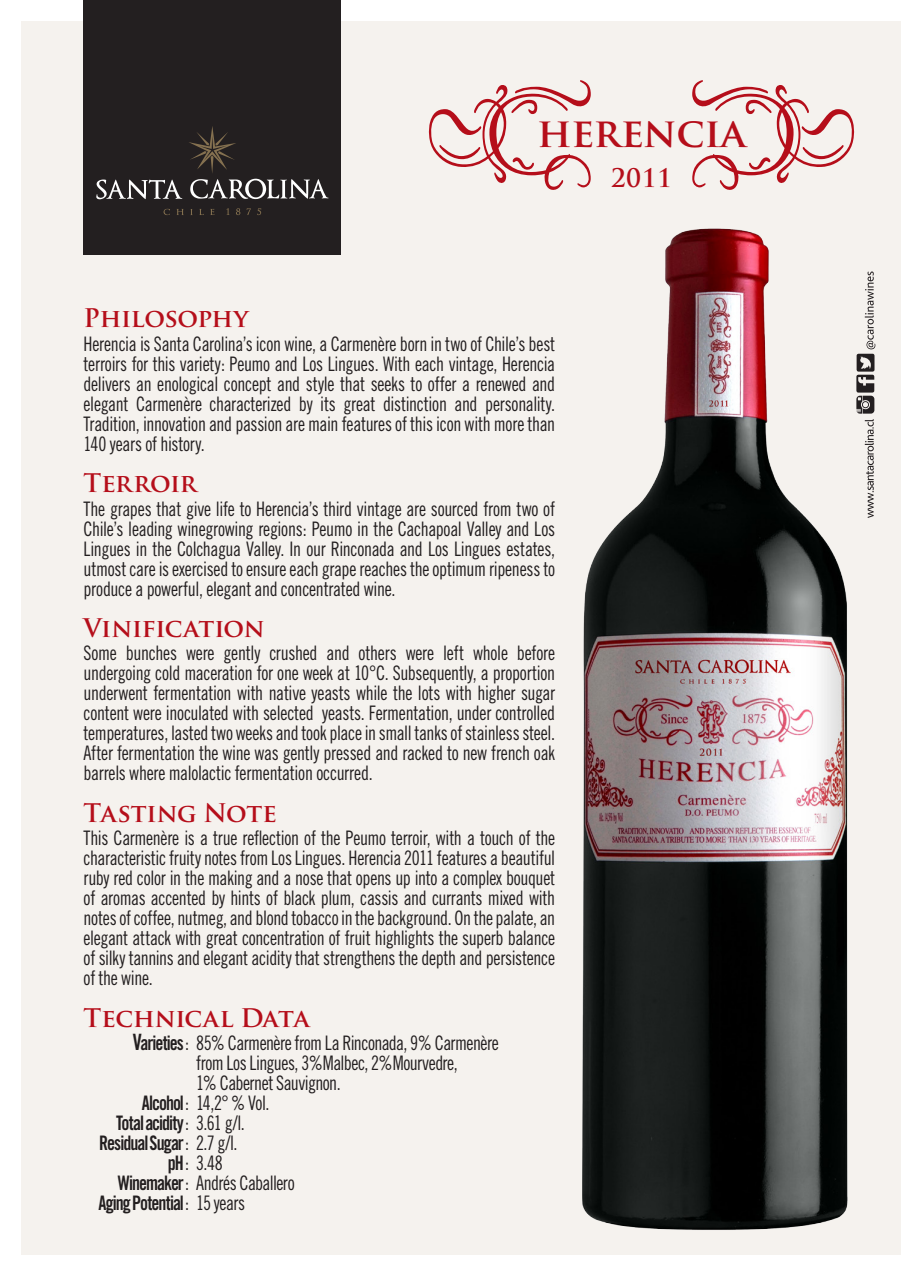
<style>
.page{position:relative;width:922px;height:1276px;background:#fff}
.page>*{position:absolute;margin:0;border:0;box-sizing:border-box;transform-origin:0 0}
.t1{font:700 39.75px "Trajan Pro";color:#b50e1a}
.t2{font:700 25px "Trajan Pro";letter-spacing:-.015em;color:#b50e1a}
.t3{font:20px/20px "Trade Gothic Cond Eighteen";letter-spacing:-.02em;color:#231f20;text-align:justify;scale:.9 1}
.t4{font:20px "Trade Gothic LT Std Bd Cn 20";letter-spacing:-.055em;color:#231f20;scale:.9 1}
.s1{font-family:"Trade Gothic LT Std Bd Cn 20";font-size:22.5px}
.s2{font-family:"Trade Gothic LT Std Bd Cn 20"}
.s3{font-family:"Trade Gothic Cond Eighteen"}
</style>
<div class="page">
<div style="left:21px;top:21px;width:879px;height:1233px;background:#f5f2ee"></div>
<div style="left:84px;top:0;width:257px;height:254px;background:#231f20"></div>
<svg style="left:210px;top:209px;width:4px;height:6px"></svg>
<svg style="left:199px;top:209px;width:5px;height:6px"></svg>
<svg style="left:176px;top:209px;width:8px;height:6px"></svg>
<svg style="left:163px;top:209px;width:7px;height:6px"></svg>
<svg style="left:257px;top:208px;width:4px;height:7px"></svg>
<svg style="left:246px;top:208px;width:5px;height:7px"></svg>
<svg style="left:236px;top:208px;width:4px;height:7px"></svg>
<svg style="left:226px;top:208px;width:3px;height:7px"></svg>
<svg style="left:96px;top:126px;width:232px;height:73px"></svg>
<img style="left:582px;top:228px;width:266px;height:1002px">
<svg style="left:428px;top:80px;width:162px;height:110px"></svg>
<svg style="left:692px;top:80px;width:163px;height:110px"></svg>
<svg style="left:856px;top:271px;width:19px;height:247px"></svg>
<p class="t1" style="left:537px;top:108px;width:210px">herencia</p>
<p class="t2" style="left:610px;top:162px;width:63px">2011</p>
<p class="t2" style="left:84px;top:302px;width:166px">Philosophy</p>
<p class="t3" style="left:84px;top:333px;width:525px">Herencia is Santa Carolina’s icon wine, a Carmenère born in two of Chile’s best terroirs for this variety: Peumo and Los Lingues. With each vintage, Herencia delivers an enological concept and style that seeks to offer a renewed and elegant Carmenère characterized by its great distinction and personality.<br>Tradition, innovation and passion are main features of this icon with more than 140 years of history.</p>
<p class="t2" style="left:84px;top:467px;width:115px">Terroir</p>
<p class="t3" style="left:84px;top:498px;width:525px">The grapes that give life to Herencia’s third vintage are sourced from two of Chile’s leading winegrowing regions: Peumo in the Cachapoal Valley and Los Lingues in the Colchagua Valley. In our Rinconada and Los Lingues estates, utmost care is exercised to ensure each grape reaches the optimum ripeness to produce a powerful, elegant and concentrated wine.</p>
<p class="t2" style="left:84px;top:612px;width:182px">Vinification</p>
<p class="t3" style="left:84px;top:643px;width:525px">Some bunches were gently crushed and others were left whole before undergoing cold maceration for one week at 10°C. Subsequently, a proportion underwent fermentation with native yeasts while the lots with higher sugar content were inoculated with selected yeasts. Fermentation, under controlled temperatures, lasted two weeks and took place in small tanks of stainless steel.<br>After fermentation the wine was gently pressed and racked to new french oak barrels where malolactic fermentation occurred.</p>
<p class="t2" style="left:84px;top:797px;width:195px">Tasting Note</p>
<p class="t3" style="left:84px;top:828px;width:525px">This Carmenère is a true reflection of the Peumo terroir, with a touch of the characteristic fruity notes from Los Lingues. Herencia 2011 features a beautiful ruby red color in the making and a nose that opens up into a complex bouquet of aromas accented by hints of black plum, cassis and currants mixed with notes of coffee, nutmeg, and blond tobacco in the background. On the palate, an elegant attack with great concentration of fruit highlights the superb balance of silky tannins and elegant acidity that strengthens the depth and persistence of the wine.</p>
<p class="t2" style="left:84px;top:1002px;width:227px">Technical Data</p>
<p class="t3" style="left:196px;top:1032px;width:337px;text-align:left;text-indent:-63px"><span class="s1">V</span><span class="s2">arieties</span> : 85% Carmenère from La Rinconada, 9% Carmenère from Los Lingues, 3%Malbec, 2%Mourvedre,<br>1% Cabernet Sauvignon.</p>
<p class="t3" style="left:142px;top:1092px;width:143px"><span class="s2">Alcohol</span> : 14,2° % Vol.</p>
<p class="t4" style="left:116px;top:1110px;width:144px">Total acidity <span class="s3">: 3.61 g/l.</span></p>
<p class="t4" style="left:99px;top:1130px;width:155px">Residual Sugar <span class="s3">: 2.7 g/l.</span></p>
<p class="t3" style="left:168px;top:1152px;width:62px"><span class="s2">pH</span> : 3.48</p>
<p class="t3" style="left:118px;top:1172px;width:198px"><span class="s2">Winemaker</span> : Andrés Caballero</p>
<p class="t4" style="left:98px;top:1190px;width:164px">Aging Potential <span class="s3">: 15 years</span></p>
</div>
